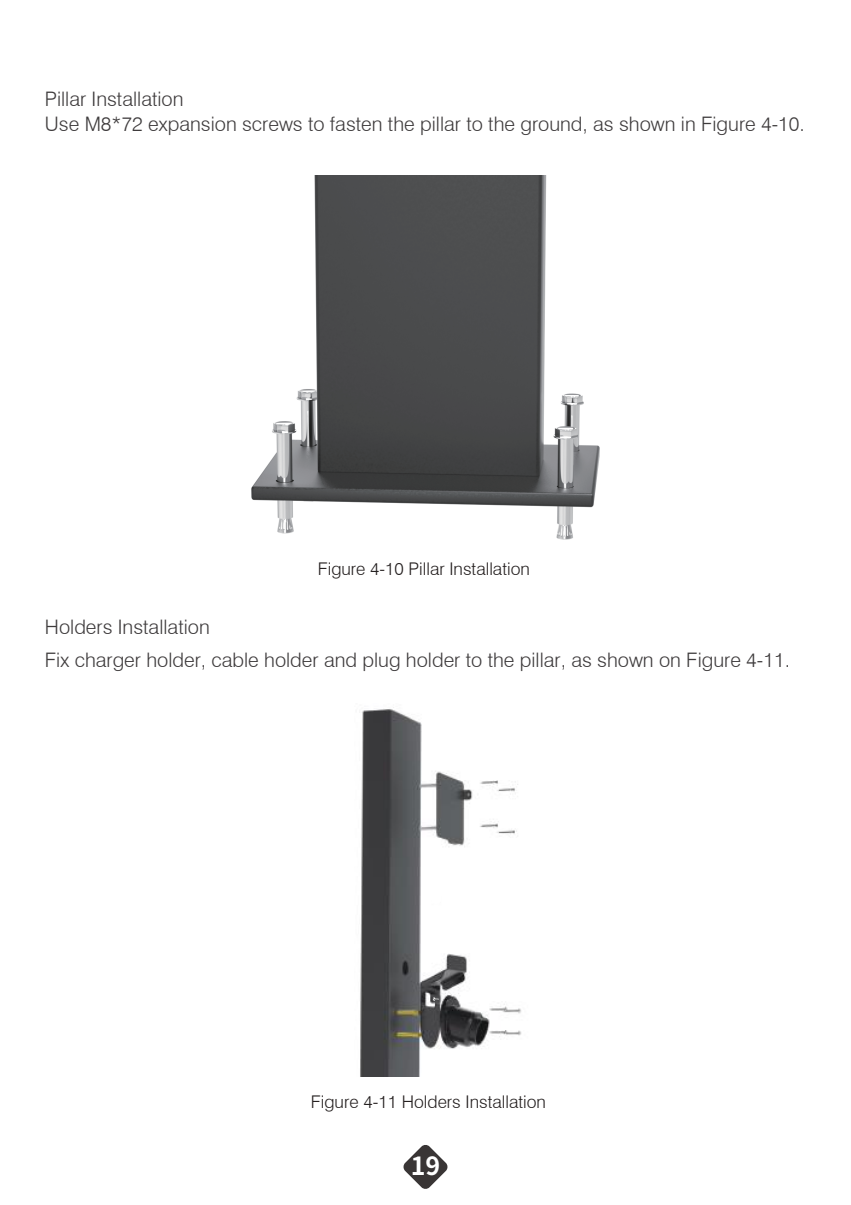
<style>
.page{position:relative;width:851px;height:1205px;background:#fff}
.page>*{position:absolute;margin:0;border:0;box-sizing:border-box;transform-origin:0 0}
.t1{font:700 25px "Source Han Sans CN";color:#fff}
.t2{font:300 20px/25px "Swiss 721 BT";color:#3e3b3c}
.t3{font:300 17.5px "Swiss 721 BT";color:#241f1f}
</style>
<div class="page">
<img style="left:252px;top:176px;width:347px;height:364px">
<svg style="left:403px;top:1145px;width:45px;height:44px"></svg>
<img style="left:360px;top:707px;width:162px;height:369px">
<svg style="left:433px;top:997px;width:6px;height:4px"></svg>
<div style="left:430px;top:892px;width:12px;height:12px;background:#fff;border-radius:50%"></div>
<p class="t2" style="left:45px;top:87px;width:761px">Pillar Installation<br>Use M8*72 expansion screws to fasten the pillar to the ground, as shown in Figure 4-10.</p>
<p class="t2" style="left:45px;top:614px;width:166px">Holders Installation</p>
<p class="t3" style="left:318px;top:558px;width:213px">Figure 4-10 Pillar Installation</p>
<p class="t2" style="left:45px;top:647px;width:746px">Fix charger holder, cable holder and plug holder to the pillar, as shown on Figure 4-11.</p>
<p class="t3" style="left:311px;top:1091px;width:236px">Figure 4-11 Holders Installation</p>
<p class="t1" style="left:410px;top:1151px;width:31px">19</p>
</div>
